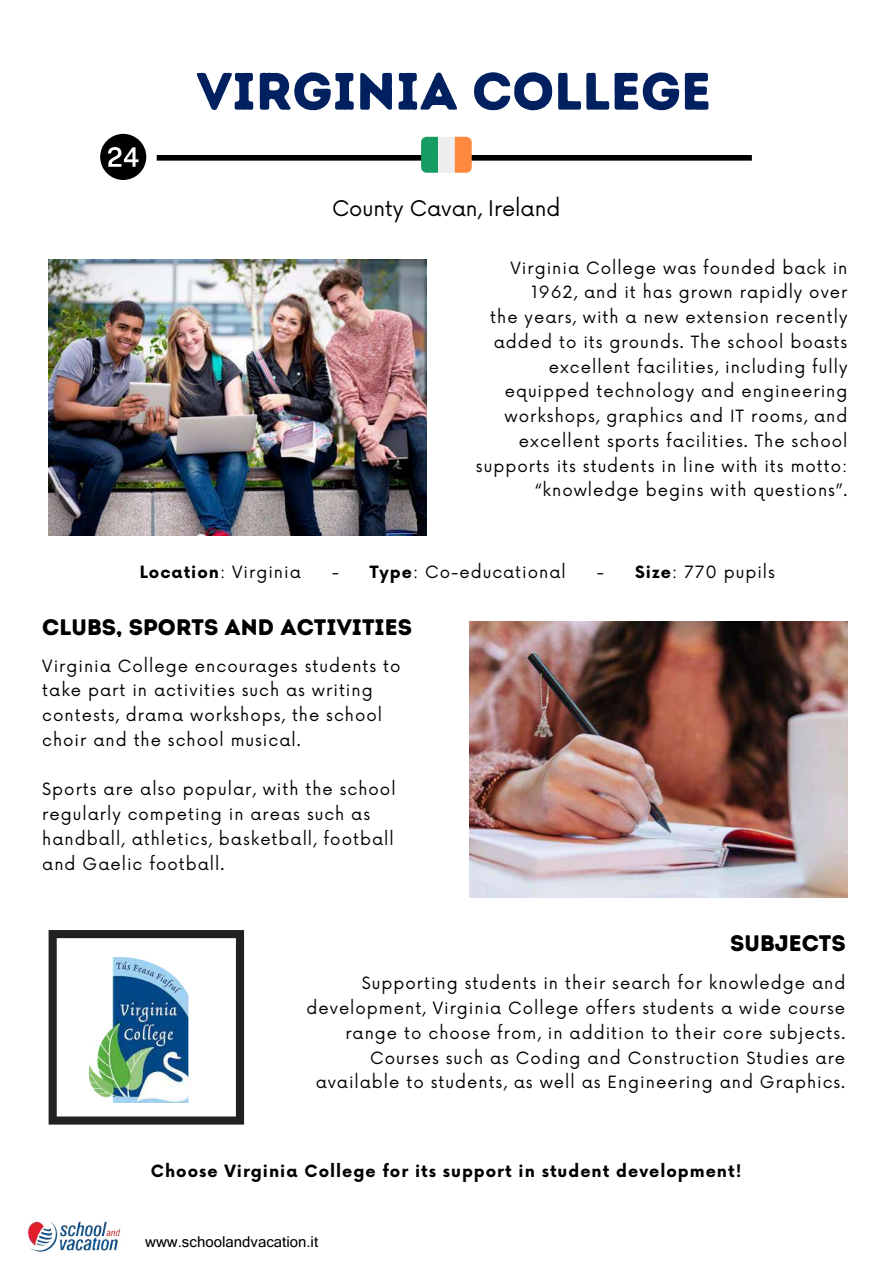
<style>
.page{position:relative;width:893px;height:1264px;background:#fff}
.page>*{position:absolute;margin:0;border:0;box-sizing:border-box;transform-origin:0 0}
.t1{font:52.5px "Intro Rust Base";color:#002060}
.t2{font:22.5px "Intro Rust Base";color:#000}
.t3{font:21px "Now";color:#000}
.t4{font:16.5px/24.8px "Now";letter-spacing:.06em;color:#000;text-align:right}
.t5{font:700 16.5px "Now";letter-spacing:.06em;color:#000}
.t6{font:15px "Microsoft Sans Serif";color:#000}
.s1{font-weight:700}
</style>
<div class="page">
<div style="left:157px;top:155px;width:594px;height:6px;background:#000"></div>
<img style="left:48px;top:260px;width:378px;height:275px">
<svg style="left:49px;top:930px;width:195px;height:194px"></svg>
<img style="left:469px;top:621px;width:378px;height:276px">
<svg style="left:421px;top:137px;width:17px;height:36px"></svg>
<div style="left:438px;top:137px;width:17px;height:36px;background:#eee"></div>
<svg style="left:455px;top:137px;width:16px;height:36px"></svg>
<img style="left:89px;top:957px;width:101px;height:145px">
<svg style="left:100px;top:134px;width:46px;height:46px"></svg>
<img style="left:27px;top:1221px;width:94px;height:31px">
<h1 class="t1" style="left:197px;top:60px;width:516px">VIRGINIA COLLEGE</h1>
<p class="t3" style="left:332px;top:196px;width:230px">County Cavan, Ireland</p>
<p class="t4" style="left:476px;top:256px;width:373px">Virginia College was founded back in 1962, and it has grown rapidly over<br>the years, with a new extension recently added to its grounds. The school boasts excellent facilities, including fully equipped technology and engineering workshops, graphics and IT rooms, and excellent sports facilities. The school supports its students in line with its motto: “knowledge begins with questions”.</p>
<p class="t4" style="left:140px;top:560px;width:162px"><span class="s1">Location</span>: Virginia</p>
<p class="t4" style="left:331px;top:560px;width:236px">- <span class="s1">Type</span>: Co-educational</p>
<p class="t4" style="left:596px;top:560px;width:180px">- <span class="s1">Size</span>: 770 pupils</p>
<h2 class="t2" style="left:42px;top:613px;width:371px">CLUBS, SPORTS AND ACTIVITIES</h2>
<p class="t4" style="left:42px;top:654px;width:360px;text-align:left">Virginia College encourages students to take part in activities such as writing contests, drama workshops, the school choir and the school musical.</p>
<p class="t4" style="left:42px;top:777px;width:355px;text-align:left">Sports are also popular, with the school regularly competing in areas such as handball, athletics, basketball, football and Gaelic football.</p>
<h2 class="t2" style="left:730px;top:930px;width:117px">SUBJECTS</h2>
<p class="t4" style="left:306px;top:971px;width:540px">Supporting students in their search for knowledge and development, Virginia College offers students a wide course range to choose from, in addition to their core subjects.<br>Courses such as Coding and Construction Studies are available to students, as well as Engineering and Graphics.</p>
<p class="t5" style="left:151px;top:1161px;width:592px">Choose Virginia College for its support in student development!</p>
<p class="t6" style="left:145px;top:1232px;width:174px">www.schoolandvacation.it</p>
</div>
